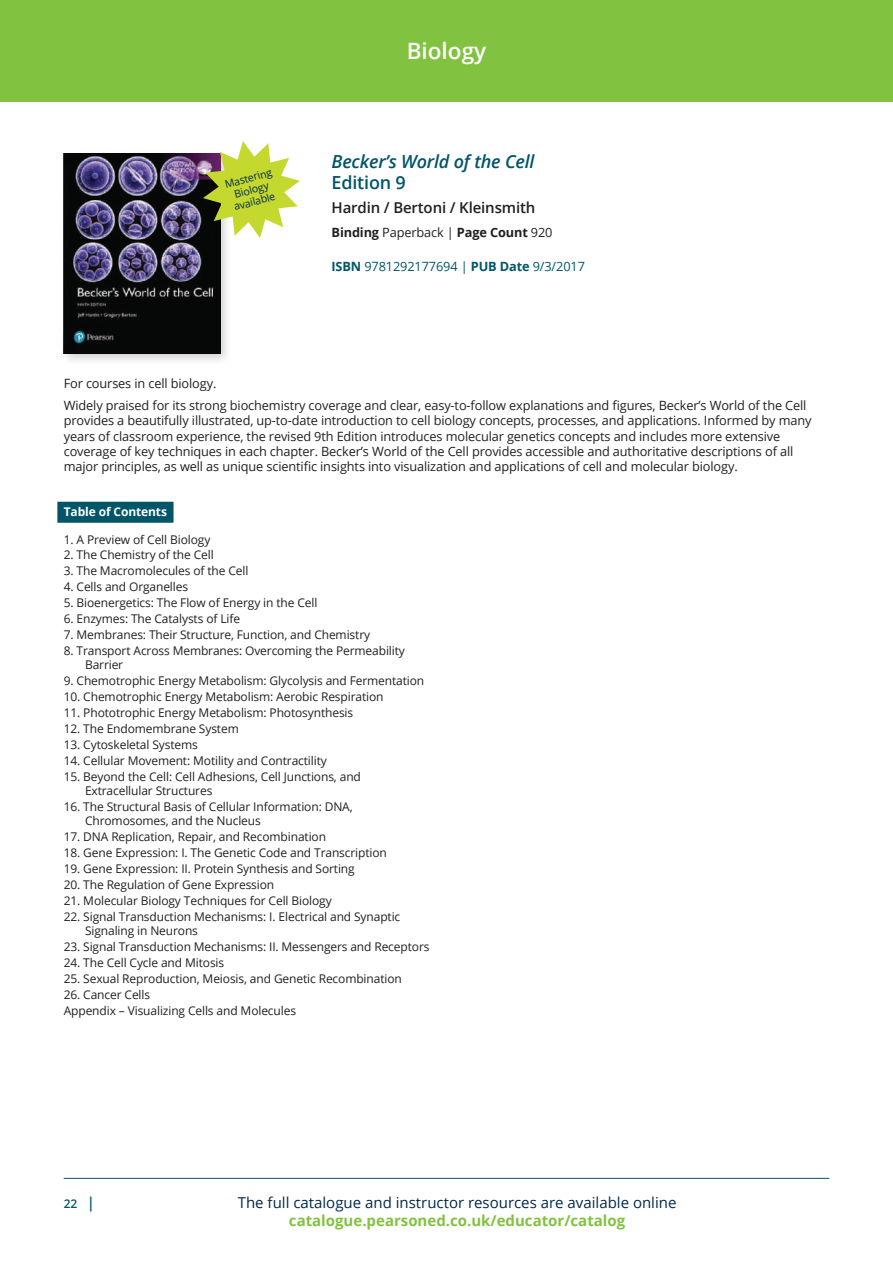
<style>
.page{position:relative;width:893px;height:1263px;background:#fff}
.page>*{position:absolute;margin:0;border:0;box-sizing:border-box;transform-origin:0 0}
.t1{font:600 22.5px "Open Sans";color:#fff}
.t2{font:italic 600 18px/21px "Open Sans";letter-spacing:-.01em;color:#005568}
.t3{font:15px "Open Sans";color:#00294e}
.t4{font:700 15px "Open Sans";color:#81c340}
.t5{font:600 15px "Open Sans";letter-spacing:-.01em;color:#231f20}
.t6{font:12.75px/15.3px "Open Sans";letter-spacing:-.01em;color:#231f20}
.t7{font:12.75px "Open Sans";letter-spacing:-.01em;color:#005568}
.t8{font:700 12.75px "Open Sans";letter-spacing:-.01em;color:#231f20}
.t9{font:12px/14.4px "Open Sans";letter-spacing:-.01em;color:#231f20}
.t10{font:700 12px "Open Sans";letter-spacing:-.01em;color:#fff}
.t11{font:600 12px "Open Sans";color:#005568}
.t12{font:10.5px/12px "Open Sans";color:#00294e;text-align:center}
.s1{font-style:normal}
.s2{font-weight:400}
.s3{font-weight:700}
.s4{font-size:15px}
</style>
<div class="page">
<div style="left:0;top:0;width:893px;height:102px;background:#81c340"></div>
<hr style="left:64px;top:1178px;width:765px;height:1px;background:#005568">
<div style="left:60px;top:150px;width:173px;height:217px;background:#231f20;opacity:.2"></div>
<img style="left:64px;top:154px;width:156px;height:200px">
<svg style="left:203px;top:141px;width:97px;height:97px"></svg>
<div style="left:57px;top:502px;width:116px;height:21px;background:#005568"></div>
<p class="t12" style="left:223px;top:178px;width:50px;rotate:-15deg">Mastering<br>Biology available</p>
<p class="t1" style="left:407px;top:35px;width:81px">Biology</p>
<p class="t2" style="left:332px;top:150px;width:205px">Becker’s World of the Cell<br><span class="s1">Edition 9</span></p>
<p class="t5" style="left:332px;top:197px;width:205px">Hardin / Bertoni / Kleinsmith</p>
<p class="t8" style="left:332px;top:223px;width:222px">Binding <span class="s2">Paperback |</span> Page Count <span class="s2">920</span></p>
<p class="t7" style="left:332px;top:258px;width:255px"><span class="s3">ISBN</span> 9781292177694 | <span class="s3">PUB Date</span> 9/3/2017</p>
<p class="t6" style="left:64px;top:372px;width:744px;line-height:21.8px">For courses in cell biology.<br>Widely praised for its strong biochemistry coverage and clear, easy-to-follow explanations and figures, Becker’s World of the Cell</p>
<p class="t6" style="left:64px;top:413px;width:749px">provides a beautifully illustrated, up-to-date introduction to cell biology concepts, processes, and applications. Informed by many years of classroom experience, the revised 9th Edition introduces molecular genetics concepts and includes more extensive coverage of key techniques in each chapter. Becker’s World of the Cell provides accessible and authoritative descriptions of all major principles, as well as unique scientific insights into visualization and applications of cell and molecular biology.</p>
<p class="t10" style="left:64px;top:503px;width:105px">Table of Contents</p>
<p class="t9" style="left:64px;top:532px;width:148px">1. A Preview of Cell Biology</p>
<p class="t9" style="left:64px;top:547px;width:151px">2. The Chemistry of the Cell</p>
<p class="t9" style="left:64px;top:563px;width:186px">3. The Macromolecules of the Cell</p>
<p class="t9" style="left:64px;top:579px;width:126px">4. Cells and Organelles</p>
<p class="t9" style="left:64px;top:595px;width:255px">5. Bioenergetics: The Flow of Energy in the Cell</p>
<p class="t9" style="left:64px;top:611px;width:178px">6. Enzymes: The Catalysts of Life</p>
<p class="t9" style="left:64px;top:627px;width:308px">7. Membranes: Their Structure, Function, and Chemistry</p>
<p class="t9" style="left:85px;top:643px;width:321px;text-indent:-21px">8. Transport Across Membranes: Overcoming the Permeability<br>Barrier</p>
<p class="t9" style="left:64px;top:673px;width:362px">9. Chemotrophic Energy Metabolism: Glycolysis and Fermentation</p>
<p class="t9" style="left:64px;top:689px;width:321px">10. Chemotrophic Energy Metabolism: Aerobic Respiration</p>
<p class="t9" style="left:64px;top:705px;width:291px">11. Phototrophic Energy Metabolism: Photosynthesis</p>
<p class="t9" style="left:64px;top:721px;width:177px">12. The Endomembrane System</p>
<p class="t9" style="left:64px;top:737px;width:136px">13. Cytoskeletal Systems</p>
<p class="t9" style="left:64px;top:753px;width:265px">14. Cellular Movement: Motility and Contractility</p>
<p class="t9" style="left:85px;top:769px;width:277px;text-indent:-21px">15. Beyond the Cell: Cell Adhesions, Cell Junctions, and<br>Extracellular Structures</p>
<p class="t9" style="left:85px;top:799px;width:269px;text-indent:-21px">16. The Structural Basis of Cellular Information: DNA,<br>Chromosomes, and the Nucleus</p>
<p class="t9" style="left:64px;top:829px;width:264px">17. DNA Replication, Repair, and Recombination</p>
<p class="t9" style="left:64px;top:845px;width:325px">18. Gene Expression: I. The Genetic Code and Transcription</p>
<p class="t9" style="left:64px;top:861px;width:292px">19. Gene Expression: II. Protein Synthesis and Sorting</p>
<p class="t9" style="left:64px;top:877px;width:212px">20. The Regulation of Gene Expression</p>
<p class="t9" style="left:64px;top:893px;width:269px">21. Molecular Biology Techniques for Cell Biology</p>
<p class="t9" style="left:85px;top:909px;width:317px;text-indent:-21px">22. Signal Transduction Mechanisms: I. Electrical and Synaptic<br>Signaling in Neurons</p>
<p class="t9" style="left:64px;top:939px;width:367px">23. Signal Transduction Mechanisms: II. Messengers and Receptors</p>
<p class="t9" style="left:64px;top:955px;width:162px">24. The Cell Cycle and Mitosis</p>
<p class="t9" style="left:64px;top:971px;width:340px">25. Sexual Reproduction, Meiosis, and Genetic Recombination</p>
<p class="t9" style="left:64px;top:986px;width:234px;line-height:15.9px">26. Cancer Cells<br>Appendix – Visualizing Cells and Molecules</p>
<p class="t11" style="left:64px;top:1195px;width:33px">22 <span class="s4">|</span></p>
<p class="t3" style="left:238px;top:1192px;width:440px">The full catalogue and instructor resources are available online</p>
<p class="t4" style="left:289px;top:1210px;width:338px">catalogue.pearsoned.co.uk/educator/catalog</p>
</div>
